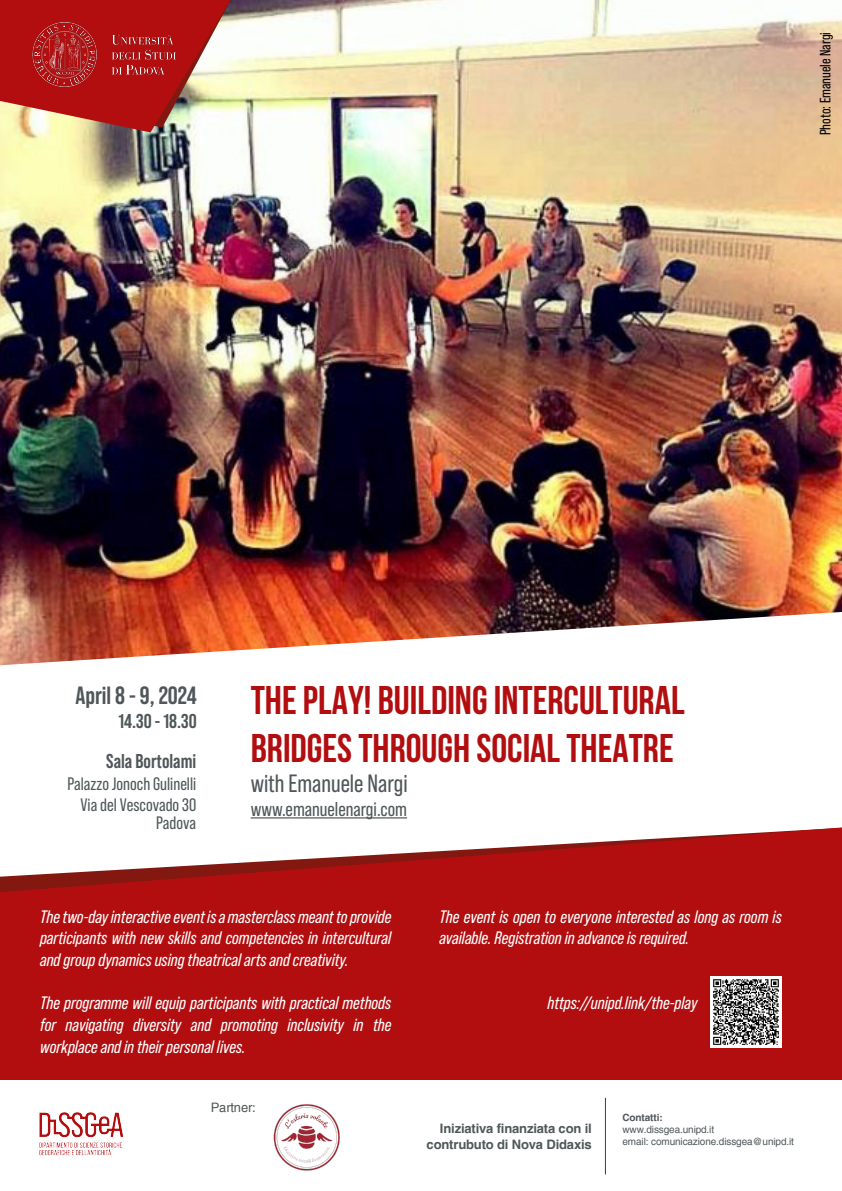
<style>
.page{position:relative;width:842px;height:1191px;background:#fff}
.page>*{position:absolute;margin:0;border:0;box-sizing:border-box;transform-origin:0 0}
.t1{font:700 40px/48px "Bebas Neue";color:#b20e10}
.t2{font:25px "Bebas Neue Pro";color:#4f5759}
.t3{font:700 25px "Bebas Neue Pro";color:#4f5759}
.t4{font:700 20px/40.3px "Bebas Neue Pro";color:#4f5759;text-align:right}
.t5{font:20px "Bebas Neue Pro";color:#4f5759}
.t6{font:italic 18px/21.6px "Bebas Neue Pro";color:#fff;text-align:justify}
.t7{font:18px/21.4px "Bebas Neue Pro";color:#4f5759;text-align:right}
.t8{font:15px "Bebas Neue Pro";color:#000}
.t9{font:700 13px/15.6px "Helvetica";letter-spacing:-.01em;color:#4f5759;text-align:right}
.t10{font:13px "Helvetica";letter-spacing:-.01em;color:#4f5759}
.t11{font:10px/12px "Helvetica";letter-spacing:-.01em;color:#4f5759}
.t12{font:700 10px "Helvetica";letter-spacing:-.01em;color:#4f5759}
</style>
<div class="page">
<img style="left:0;top:0;width:842px;height:612px">
<svg style="left:0;top:612px;width:841px;height:207px"></svg>
<svg style="left:0;top:827px;width:842px;height:253px;background:#b82728"></svg>
<hr style="left:605px;top:1097px;width:1px;height:77px;background:#393d3e">
<svg style="left:0;top:0;width:231px;height:132px;background:#c0554b"></svg>
<hr style="left:251px;top:817px;width:156px;height:1px;background:#4f5759">
<img style="left:39px;top:1112px;width:85px;height:44px">
<img style="left:32px;top:22px;width:144px;height:64px">
<img style="left:711px;top:976px;width:71px;height:71px">
<img style="left:273px;top:1104px;width:67px;height:67px">
<p class="t8" style="left:817px;top:135px;width:105px;rotate:-90deg">Photo: Emanuele Nargi</p>
<h2 class="t3" style="left:75px;top:681px;width:123px">April 8 - 9, 2024</h2>
<p class="t4" style="left:106px;top:700px;width:92px">14.30 - 18.30<br>Sala Bortolami</p>
<p class="t7" style="left:67px;top:773px;width:130px">Palazzo Jonoch Gulinelli<br>Via del Vescovado 30</p>
<p class="t7" style="left:156px;top:812px;width:42px">Padova</p>
<h1 class="t1" style="left:251px;top:676px;width:435px">THE PLAY! BUILDING INTERCULTURAL<br>BRIDGES THROUGH SOCIAL THEATRE</h1>
<h2 class="t2" style="left:251px;top:769px;width:158px">with Emanuele Nargi</h2>
<p class="t5" style="left:251px;top:798px;width:158px">www.emanuelenargi.com</p>
<p class="t6" style="left:40px;top:905px;width:353px">The two-day interactive event is a masterclass meant to provide participants with new skills and competencies in intercultural and group dynamics using theatrical arts and creativity.</p>
<p class="t6" style="left:40px;top:992px;width:353px">The programme will equip participants with practical methods for navigating diversity and promoting inclusivity in the workplace and in their personal lives.</p>
<p class="t10" style="left:211px;top:1099px;width:47px">Partner:</p>
<p class="t6" style="left:439px;top:905px;width:344px">The event is open to everyone interested as long as room is available. Registration in advance is required.</p>
<p class="t6" style="left:547px;top:992px;width:152px">https://unipd.link/the-play</p>
<p class="t9" style="left:427px;top:1120px;width:167px">Iniziativa finanziata con il contrubuto di Nova Didaxis</p>
<p class="t12" style="left:622px;top:1111px;width:42px">Contatti:</p>
<p class="t11" style="left:622px;top:1123px;width:173px">www.dissgea.unipd.it<br>email: comunicazione.dissgea@unipd.it</p>
</div>
